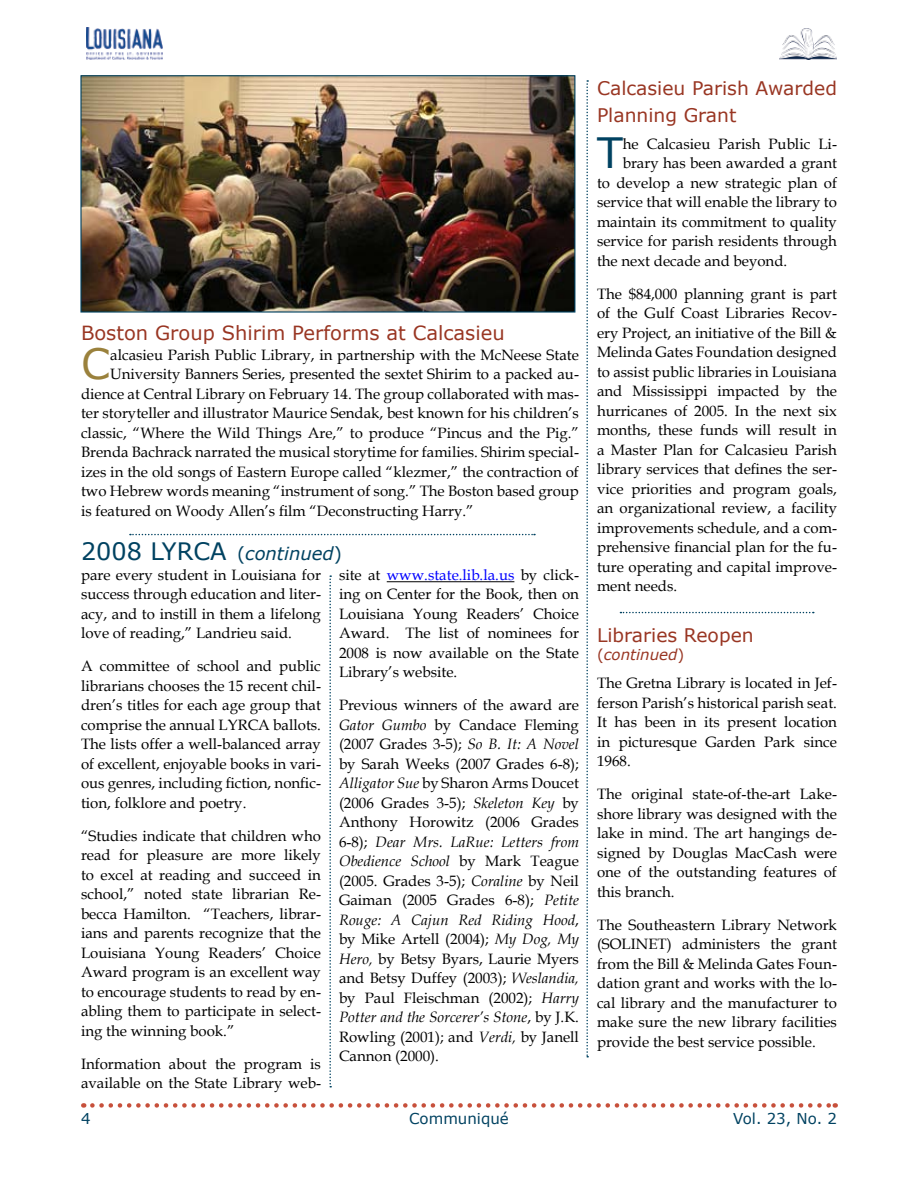
<style>
.page{position:relative;width:918px;height:1188px;background:#fff}
.page>*{position:absolute;margin:0;border:0;box-sizing:border-box;transform-origin:0 0}
.t1{font:41.85px "Verdana";color:#004261}
.t2{font:41.85px "Verdana";color:#9a813c}
.t3{font:24px "Verdana";color:#004261}
.t4{font:19.5px "Verdana";color:#993623}
.t5{font:18.75px/27px "Verdana";color:#993623}
.t6{font:15px/19.5px "Book Antiqua";color:#000;text-align:justify}
.t7{font:15px "Verdana";color:#004261}
.t8{font:italic 15px "Verdana";color:#993623}
.s1{font-size:18px}
.s2{font-style:italic;font-size:18px}
.s3{color:#00f}
.s4{font-style:italic}
.s5{font-style:normal}
</style>
<div class="page">
<img style="left:780px;top:28px;width:57px;height:32px">
<img style="left:86px;top:28px;width:76px;height:32px">
<hr style="left:387px;top:581px;width:127px;height:1px;background:#000">
<img style="left:82px;top:77px;width:491px;height:234px">
<div style="left:80px;top:75px;width:495px;height:238px;border:1px solid #004261"></div>
<svg style="left:130px;top:534px;width:405px;height:1px"></svg>
<svg style="left:620px;top:612px;width:194px;height:1px"></svg>
<svg style="left:586px;top:80px;width:2px;height:978px"></svg>
<svg style="left:329px;top:575px;width:2px;height:513px"></svg>
<svg style="left:82px;top:1103px;width:754px;height:5px"></svg>
<h3 class="t4" style="left:81px;top:321px;width:425px">Boston Group Shirim Performs at Calcasieu</h3>
<h1 class="t2" style="left:81px;top:337px;width:31px">C</h1>
<p class="t6" style="left:110px;top:344px;width:470px">alcasieu Parish Public Library, in partnership with the McNeese State</p>
<p class="t6" style="left:110px;top:364px;width:470px">University Banners Series, presented the sextet Shirim to a packed au-</p>
<p class="t6" style="left:81px;top:383px;width:499px">dience at Central Library on February 14. The group collaborated with mas-</p>
<p class="t6" style="left:81px;top:403px;width:500px">ter storyteller and illustrator Maurice Sendak, best known for his children’s</p>
<p class="t6" style="left:81px;top:422px;width:500px">classic, “Where the Wild Things Are,” to produce “Pincus and the Pig.”</p>
<p class="t6" style="left:81px;top:442px;width:499px">Brenda Bachrack narrated the musical storytime for families. Shirim special-</p>
<p class="t6" style="left:81px;top:461px;width:499px">izes in the old songs of Eastern Europe called “klezmer,” the contraction of</p>
<p class="t6" style="left:81px;top:481px;width:499px">two Hebrew words meaning “instrument of song.” The Boston based group</p>
<p class="t6" style="left:81px;top:500px;width:394px">is featured on Woody Allen’s film “Deconstructing Harry.”</p>
<h2 class="t3" style="left:81px;top:536px;width:262px">2008 LYRCA <span class="s1">(</span><span class="s2">continued</span><span class="s1">)</span></h2>
<p class="t6" style="left:81px;top:565px;width:242px">pare every student in Louisiana for success through education and liter&shy;acy, and to instill in them a lifelong love of reading,” Landrieu said.</p>
<p class="t6" style="left:81px;top:656px;width:242px">A committee of school and public librarians chooses the 15 recent chil&shy;dren’s titles for each age group that comprise the annual LYRCA ballots.<br>The lists offer a well-balanced array of excellent, enjoyable books in vari&shy;ous genres, including fiction, nonfic&shy;tion, folklore and poetry.</p>
<p class="t6" style="left:81px;top:826px;width:241px">“Studies indicate that children who read for pleasure are more likely to excel at reading and succeed in school,” noted state librarian Re&shy;becca Hamilton. “Teachers, librar&shy;ians and parents recognize that the Louisiana Young Readers’ Choice Award program is an excellent way to encourage students to read by en&shy;abling them to participate in select&shy;ing the winning book.”</p>
<p class="t6" style="left:81px;top:1054px;width:241px">Information about the program is available on the State Library web-</p>
<p class="t6" style="left:339px;top:565px;width:242px">site at <span class="s3">www.state.lib.la.us</span> by click&shy;ing on Center for the Book, then on Louisiana Young Readers’ Choice Award. The list of nominees for 2008 is now available on the State Library’s website.</p>
<p class="t6" style="left:339px;top:695px;width:242px">Previous winners of the award are <span class="s4">Gator Gumbo</span> by Candace Fleming (2007 Grades 3-5); <span class="s4">So B. It: A Novel </span>by Sarah Weeks (2007 Grades 6-8); <span class="s4">Alligator Sue</span> by Sharon Arms Doucet (2006 Grades 3-5); <span class="s4">Skeleton Key</span> by Anthony Horowitz (2006 Grades 6-8); <span class="s4">Dear Mrs. LaRue: Letters from Obedience School</span> by Mark Teague (2005. Grades 3-5); <span class="s4">Coraline</span> by Neil Gaiman (2005 Grades 6-8); <span class="s4">Petite Rouge: A Cajun Red Riding Hood</span>, by Mike Artell (2004); <span class="s4">My Dog, My Hero,</span> by Betsy Byars, Laurie Myers and Betsy Duffey (2003); <span class="s4">Weslandia, </span>by Paul Fleischman (2002); <span class="s4">Harry Potter and the Sorcerer’s Stone</span>, by J.K.<br>Rowling (2001); and <span class="s4">Verdi,</span> by Janell Cannon (2000).</p>
<p class="t5" style="left:597px;top:74px;width:242px">Calcasieu Parish Awarded<br>Planning Grant</p>
<h1 class="t1" style="left:597px;top:126px;width:27px">T</h1>
<p class="t6" style="left:623px;top:133px;width:216px">he Calcasieu Parish Public Li-</p>
<p class="t6" style="left:623px;top:153px;width:216px">brary has been awarded a grant</p>
<p class="t6" style="left:597px;top:172px;width:242px">to develop a new strategic plan of</p>
<p class="t6" style="left:597px;top:192px;width:241px">service that will enable the library to</p>
<p class="t6" style="left:597px;top:211px;width:241px">maintain its commitment to quality</p>
<p class="t6" style="left:597px;top:231px;width:241px">service for parish residents through</p>
<p class="t6" style="left:597px;top:250px;width:192px">the next decade and beyond.</p>
<p class="t6" style="left:597px;top:283px;width:242px">The $84,000 planning grant is part of the Gulf Coast Libraries Recov&shy;ery Project, an initiative of the Bill &amp; Melinda Gates Foundation designed to assist public libraries in Louisiana and Mississippi impacted by the hurricanes of 2005. In the next six months, these funds will result in a Master Plan for Calcasieu Parish library services that defines the ser&shy;vice priorities and program goals, an organizational review, a facility improvements schedule, and a com&shy;prehensive financial plan for the fu&shy;ture operating and capital improve&shy;ment needs.</p>
<p class="t5" style="left:597px;top:622px;width:158px">Libraries Reopen</p>
<p class="t8" style="left:597px;top:645px;width:89px"><span class="s5">(</span>continued<span class="s5">)</span></p>
<p class="t6" style="left:597px;top:673px;width:241px">The Gretna Library is located in Jef&shy;ferson Parish’s historical parish seat.<br>It has been in its present location in picturesque Garden Park since 1968.</p>
<p class="t6" style="left:597px;top:784px;width:241px">The original state-of-the-art Lake&shy;shore library was designed with the lake in mind. The art hangings de&shy;signed by Douglas MacCash were one of the outstanding features of this branch.</p>
<p class="t6" style="left:597px;top:914px;width:242px">The Southeastern Library Network (SOLINET) administers the grant from the Bill &amp; Melinda Gates Foun&shy;dation grant and works with the lo&shy;cal library and the manufacturer to make sure the new library facilities provide the best service possible.</p>
<p class="t7" style="left:409px;top:1109px;width:101px">Communiqué</p>
<p class="t7" style="left:733px;top:1109px;width:105px">Vol. 23, No. 2</p>
</div>
